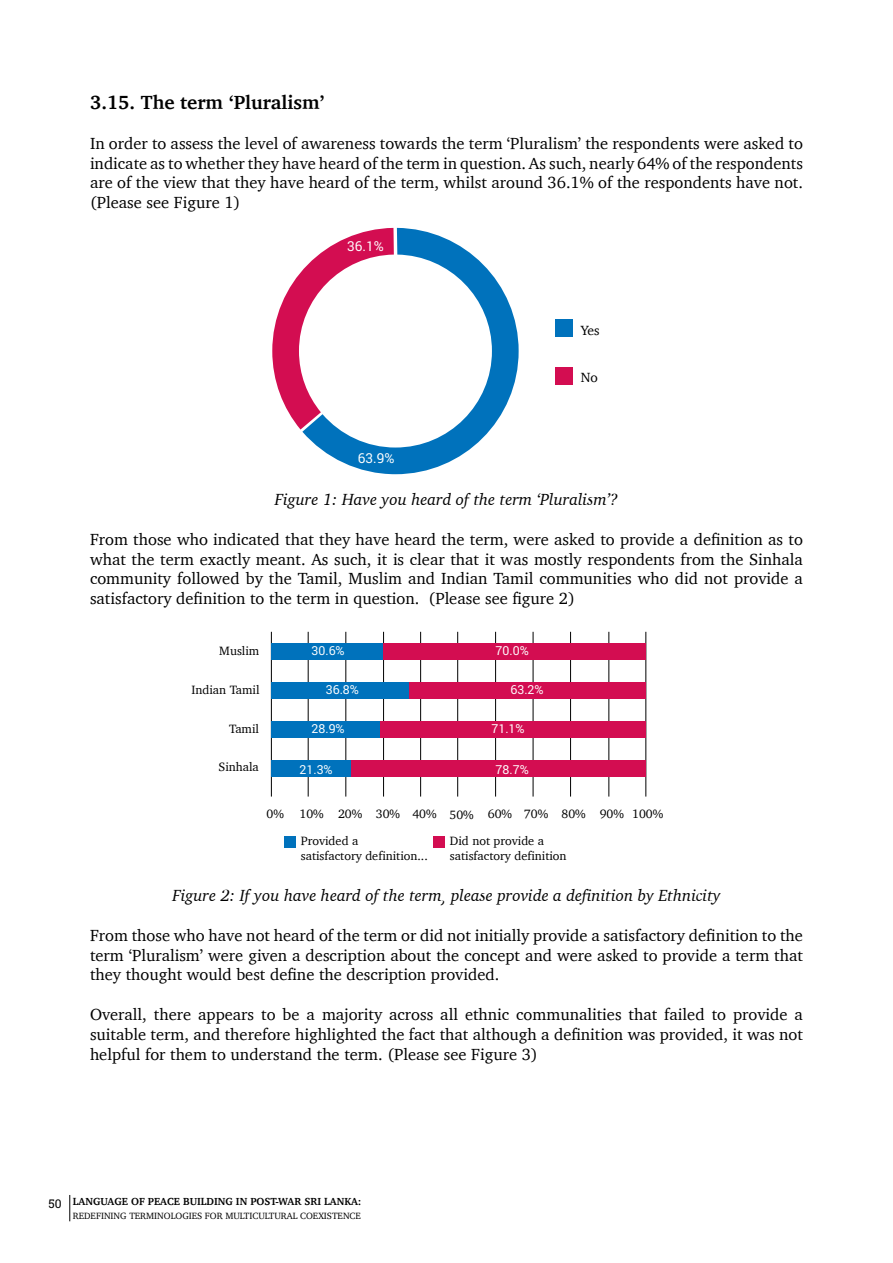
<style>
.page{position:relative;width:893px;height:1263px;background:#fff}
.page>*{position:absolute;margin:0;border:0;box-sizing:border-box;transform-origin:0 0}
.t1{font:700 19.5px "Charter";color:#000}
.t2{font:16.5px/19.8px "Charter";color:#000;text-align:justify}
.t3{font:italic 16.5px "Charter";color:#000}
.t4{font:13.65px "Roboto";color:#fff}
.t5{font:13.65px "Charter";color:#000}
.t6{font:12.3px/14.9px "Charter";color:#000}
.t7{font:12.3px "Roboto";color:#fff}
.t8{font:700 10.5px "Charter";color:#000}
.t9{font:9.3px "Charter";color:#000}
.s1{font-family:"Roboto Slab";font-weight:400;font-size:12px}
</style>
<div class="page">
<svg style="left:70px;top:1195px;width:1px;height:26px"></svg>
<svg style="left:302px;top:228px;width:217px;height:246px"></svg>
<svg style="left:272px;top:228px;width:122px;height:201px"></svg>
<div style="left:555px;top:320px;width:17px;height:17px;background:#0072bc"></div>
<div style="left:555px;top:367px;width:17px;height:18px;background:#d30d51"></div>
<hr style="left:271px;top:632px;width:1px;height:164px;background:#000">
<hr style="left:308px;top:632px;width:1px;height:164px;background:#000">
<hr style="left:346px;top:632px;width:1px;height:164px;background:#000">
<hr style="left:383px;top:632px;width:1px;height:164px;background:#000">
<hr style="left:420px;top:632px;width:1px;height:164px;background:#000">
<hr style="left:457px;top:632px;width:1px;height:164px;background:#000">
<hr style="left:495px;top:632px;width:1px;height:164px;background:#000">
<hr style="left:533px;top:632px;width:1px;height:164px;background:#000">
<hr style="left:570px;top:632px;width:1px;height:164px;background:#000">
<hr style="left:609px;top:632px;width:1px;height:164px;background:#000">
<hr style="left:646px;top:632px;width:1px;height:164px;background:#000">
<div style="left:284px;top:836px;width:12px;height:12px;background:#0072bc"></div>
<div style="left:433px;top:836px;width:12px;height:12px;background:#d30d51"></div>
<div style="left:271px;top:643px;width:113px;height:17px;background:#0072bc"></div>
<div style="left:384px;top:643px;width:262px;height:17px;background:#d30d51"></div>
<div style="left:271px;top:682px;width:139px;height:16px;background:#0072bc"></div>
<div style="left:409px;top:682px;width:237px;height:16px;background:#d30d51"></div>
<div style="left:271px;top:721px;width:109px;height:17px;background:#0072bc"></div>
<div style="left:380px;top:721px;width:266px;height:17px;background:#d30d51"></div>
<div style="left:271px;top:760px;width:81px;height:17px;background:#0072bc"></div>
<div style="left:352px;top:760px;width:294px;height:17px;background:#d30d51"></div>
<p class="t1" style="left:90px;top:86px;width:236px">3.15. The term ‘Pluralism’</p>
<p class="t2" style="left:90px;top:133px;width:714px">In order to assess the level of awareness towards the term ‘Pluralism’ the respondents were asked to indicate as to whether they have heard of the term in question. As such, nearly 64% of the respondents are of the view that they have heard of the term, whilst around 36.1% of the respondents have not. (Please see Figure 1)</p>
<p class="t4" style="left:347px;top:237px;width:38px">36.1%</p>
<p class="t4" style="left:358px;top:449px;width:38px">63.9%</p>
<p class="t5" style="left:581px;top:318px;width:20px">Yes</p>
<p class="t5" style="left:581px;top:366px;width:19px">No</p>
<p class="t3" style="left:275px;top:486px;width:345px">Figure 1: Have you heard of the term ‘Pluralism’?</p>
<p class="t2" style="left:90px;top:529px;width:714px">From those who indicated that they have heard the term, were asked to provide a definition as to what the term exactly meant. As such, it is clear that it was mostly respondents from the Sinhala community followed by the Tamil, Muslim and Indian Tamil communities who did not provide a satisfactory definition to the term in question. (Please see figure 2)</p>
<p class="t6" style="left:219px;top:643px;width:42px">Muslim</p>
<p class="t6" style="left:191px;top:682px;width:69px">Indian Tamil</p>
<p class="t6" style="left:229px;top:721px;width:31px">Tamil</p>
<p class="t6" style="left:218px;top:759px;width:42px">Sinhala</p>
<p class="t7" style="left:312px;top:642px;width:35px">30.6%</p>
<p class="t7" style="left:496px;top:642px;width:35px">70.0%</p>
<p class="t7" style="left:510px;top:681px;width:35px">63.2%</p>
<p class="t7" style="left:491px;top:720px;width:35px">71.1%</p>
<p class="t7" style="left:496px;top:761px;width:35px">78.7%</p>
<p class="t7" style="left:326px;top:681px;width:35px">36.8%</p>
<p class="t7" style="left:312px;top:720px;width:35px">28.9%</p>
<p class="t7" style="left:300px;top:761px;width:35px">21.3%</p>
<p class="t6" style="left:267px;top:806px;width:19px">0%</p>
<p class="t6" style="left:300px;top:806px;width:365px">10% 20% 30% 40% 50% 60% 70% 80% 90% 100%</p>
<p class="t6" style="left:301px;top:834px;width:129px">Provided a<br>satisfactory definition...</p>
<p class="t6" style="left:450px;top:834px;width:118px">Did not provide a satisfactory definition</p>
<p class="t3" style="left:172px;top:882px;width:550px">Figure 2: If you have heard of the term, please provide a definition by Ethnicity</p>
<p class="t2" style="left:90px;top:925px;width:714px">From those who have not heard of the term or did not initially provide a satisfactory definition to the term ‘Pluralism’ were given a description about the concept and were asked to provide a term that they thought would best define the description provided.</p>
<p class="t2" style="left:90px;top:1004px;width:714px">Overall, there appears to be a majority across all ethnic communalities that failed to provide a suitable term, and therefore highlighted the fact that although a definition was provided, it was not helpful for them to understand the term. (Please see Figure 3)</p>
<p class="t8" style="left:48px;top:1192px;width:314px"><span class="s1">50</span> LANGUAGE OF PEACE BUILDING IN POST-WAR SRI LANKA:</p>
<p class="t9" style="left:73px;top:1207px;width:290px">REDEFINING TERMINOLOGIES FOR MULTICULTURAL COEXISTENCE</p>
</div>
